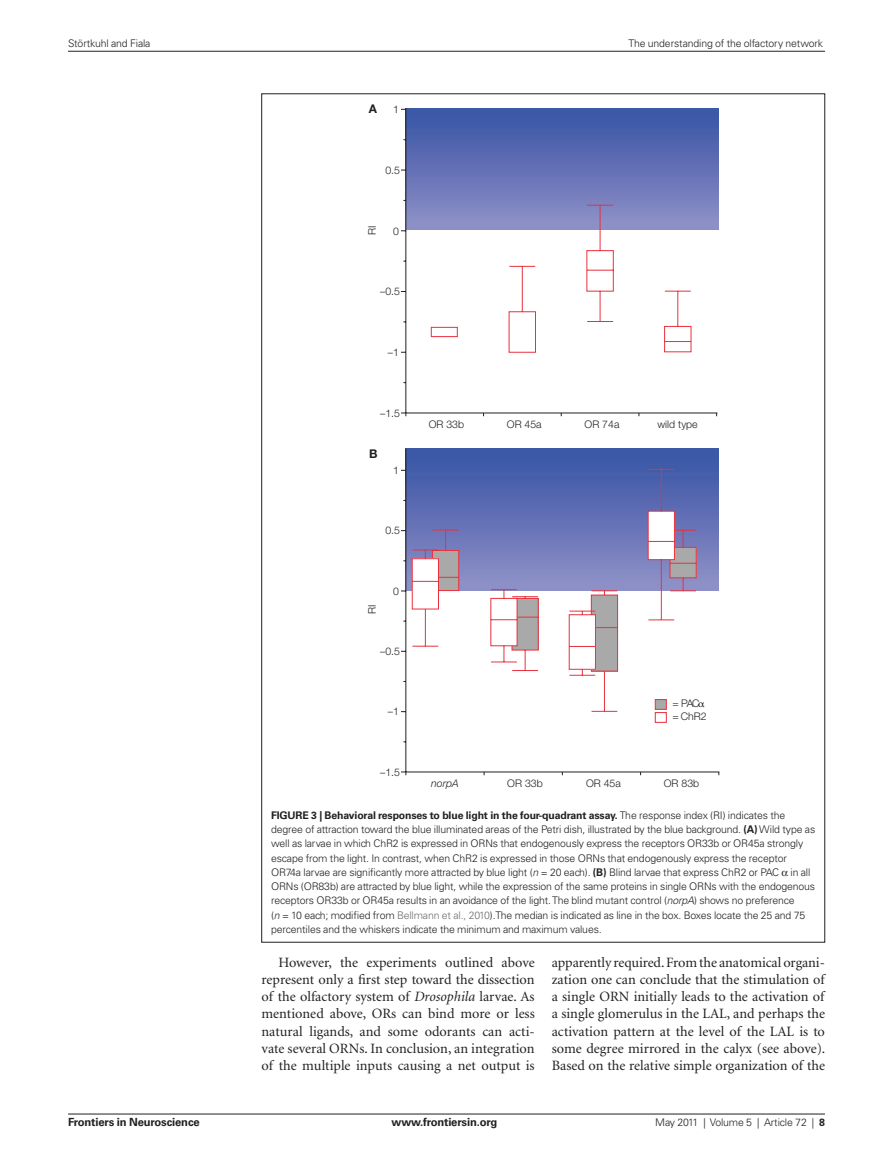
<style>
.page{position:relative;width:893px;height:1170px;background:#fff}
.page>*{position:absolute;margin:0;border:0;box-sizing:border-box;transform-origin:0 0}
.t1{font:14.25px/17.2px "Minion";color:#231f20;text-align:justify}
.t2{font:700 12px "Helvetica Neue";color:#231f20}
.t3{font:700 11.25px "Univers";letter-spacing:-.015em;color:#231f20}
.t4{font:300 10.5px/14.2px "Univers";letter-spacing:-.015em;color:#231f20}
.t5{font:300 10.5px "Helvetica Neue";color:#231f20}
.t6{font:italic 300 10.5px "Helvetica Neue";color:#231f20}
.s1{font-family:"Sylfaen";font-weight:400}
.s2{font-weight:700}
.s3{font-style:italic}
.s4{color:#6c6d70}
</style>
<div class="page">
<hr style="left:68px;top:51px;width:757px;height:1px;background:#231f20">
<hr style="left:68px;top:1113px;width:757px;height:1px;background:#231f20">
<div style="left:406px;top:448px;width:312px;height:143px;background:linear-gradient(to bottom,#3653a4,#9091c7)"></div>
<div style="left:406px;top:108px;width:312px;height:122px;background:linear-gradient(to bottom,#3653a4,#9090c7)"></div>
<hr style="left:405px;top:108px;width:1px;height:305px;background:#231f20">
<hr style="left:406px;top:412px;width:311px;height:1px;background:#231f20">
<svg style="left:431px;top:204px;width:261px;height:149px"></svg>
<hr style="left:405px;top:448px;width:1px;height:324px;background:#231f20">
<hr style="left:406px;top:771px;width:313px;height:1px;background:#231f20">
<svg style="left:401px;top:529px;width:58px;height:123px"></svg>
<svg style="left:490px;top:589px;width:128px;height:123px"></svg>
<svg style="left:647px;top:468px;width:50px;height:152px"></svg>
<div style="left:655px;top:699px;width:12px;height:10px;background:#aaa9a9;border:1px solid #e9313d"></div>
<div style="left:655px;top:712px;width:12px;height:10px;background:#fff;border:1px solid #e9313d"></div>
<p class="t4" style="left:68px;top:36px;width:84px">Störtkuhl and Fiala</p>
<p class="t4" style="left:629px;top:36px;width:196px">The understanding of the olfactory network</p>
<p class="t2" style="left:369px;top:101px;width:10px">A</p>
<p class="t5" style="left:393px;top:103px;width:7px">1</p>
<p class="t5" style="left:385px;top:164px;width:16px">0.5</p>
<p class="t5" style="left:366px;top:235px;width:11px;rotate:-90deg">RI</p>
<p class="t5" style="left:393px;top:224px;width:7px">0</p>
<p class="t5" style="left:380px;top:285px;width:21px">–0.5</p>
<p class="t5" style="left:388px;top:346px;width:13px">–1</p>
<p class="t5" style="left:380px;top:406px;width:21px">–1.5</p>
<p class="t2" style="left:369px;top:446px;width:10px">B</p>
<p class="t5" style="left:393px;top:463px;width:7px">1</p>
<p class="t5" style="left:385px;top:524px;width:16px">0.5</p>
<p class="t5" style="left:366px;top:614px;width:11px;rotate:-90deg">RI</p>
<p class="t5" style="left:393px;top:584px;width:7px">0</p>
<p class="t5" style="left:380px;top:644px;width:21px">–0.5</p>
<p class="t5" style="left:388px;top:705px;width:13px">–1</p>
<p class="t5" style="left:380px;top:765px;width:21px">–1.5</p>
<p class="t5" style="left:429px;top:417px;width:37px">OR 33b</p>
<p class="t6" style="left:431px;top:776px;width:29px">norpA</p>
<p class="t5" style="left:507px;top:417px;width:36px">OR 45a</p>
<p class="t5" style="left:585px;top:417px;width:36px">OR 74a</p>
<p class="t5" style="left:657px;top:417px;width:42px">wild type</p>
<p class="t5" style="left:673px;top:696px;width:33px">= PAC<span class="s1">α</span></p>
<p class="t5" style="left:673px;top:710px;width:36px">= ChR2</p>
<p class="t5" style="left:507px;top:776px;width:37px">OR 33b</p>
<p class="t5" style="left:586px;top:776px;width:36px">OR 45a</p>
<p class="t5" style="left:664px;top:776px;width:37px">OR 83b</p>
<p class="t4" style="left:271px;top:807px;width:546px"><span class="s2">Figure 3 | Behavioral responses to blue light in the four-quadrant assay.</span> The response index (RI) indicates the degree of attraction toward the blue illuminated areas of the Petri dish, illustrated by the blue background. <span class="s2">(A)</span> Wild type as well as larvae in which ChR2 is expressed in ORNs that endogenously express the receptors OR33b or OR45a strongly escape from the light. In contrast, when ChR2 is expressed in those ORNs that endogenously express the receptor OR74a larvae are significantly more attracted by blue light (<span class="s3">n</span> = 20 each). <span class="s2">(B)</span> Blind larvae that express ChR2 or PAC in all ORNs (OR83b) are attracted by blue light, while the expression of the same proteins in single ORNs with the endogenous receptors OR33b or OR45a results in an avoidance of the light. The blind mutant control (<span class="s3">norpA</span>) shows no preference<br>(<span class="s3">n</span> = 10 each; modified from <span class="s4">Bellmann et al., 2010</span>).The median is indicated as line in the box. Boxes locate the 25 and 75 percentiles and the whiskers indicate the minimum and maximum values.</p>
<p class="t1" style="left:261px;top:953px;width:275px;text-indent:17px">However, the experiments outlined above represent only a first step toward the dissection of the olfactory system of <span class="s3">Drosophila</span> larvae. As mentioned above, ORs can bind more or less natural ligands, and some odorants can acti&shy;vate several ORNs. In conclusion, an integration of the multiple inputs causing a net output is</p>
<p class="t1" style="left:552px;top:953px;width:275px">apparently required. From the anatomical organi&shy;zation one can conclude that the stimulation of a single ORN initially leads to the activation of a single glomerulus in the LAL, and perhaps the activation pattern at the level of the LAL is to some degree mirrored in the calyx (see above).<br>Based on the relative simple organization of the</p>
<p class="t3" style="left:68px;top:1115px;width:133px">Frontiers in Neuroscience</p>
<p class="t3" style="left:392px;top:1115px;width:107px">www.frontiersin.org</p>
<p class="t4" style="left:655px;top:1115px;width:171px">May 2011 | Volume 5 | Article 72 | <span class="s2">8</span></p>
</div>
